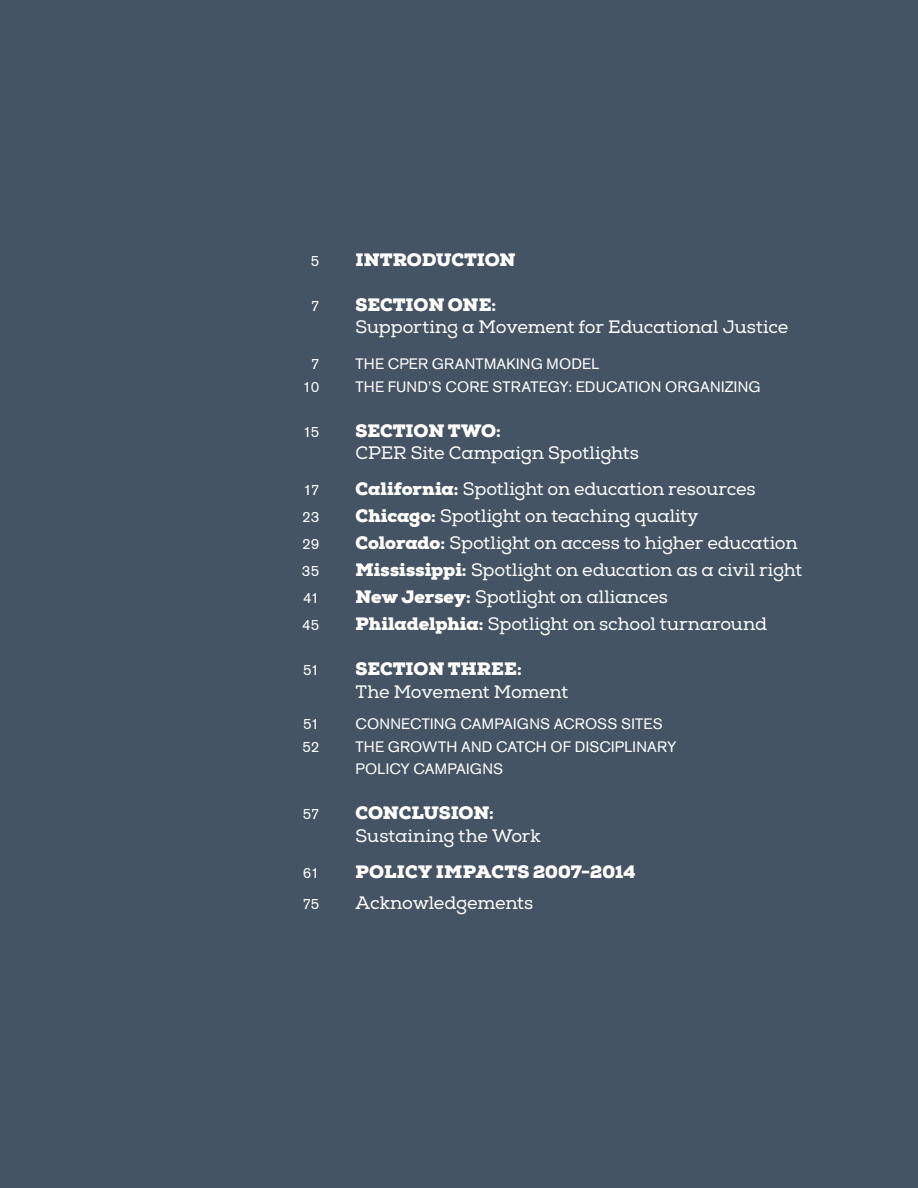
<style>
.page{position:relative;width:918px;height:1188px;background:#445464}
.page>*{position:absolute;margin:0;border:0;box-sizing:border-box;transform-origin:0 0}
.t1{font:18px "Nexa Slab";letter-spacing:-.01em;color:#fff}
.t2{font:900 18px "Nexa Slab";letter-spacing:-.005em;color:#fff}
.t3{font:15px/22.5px "Akzidenz Grotesk BE";letter-spacing:.015em;color:#fff}
.t4{font:14.85px "Akzidenz Grotesk BE";letter-spacing:-.035em;color:#fff}
.s1{font-weight:900}
</style>
<div class="page">
<p class="t4" style="left:311px;top:251px;width:10px">5</p>
<p class="t2" style="left:356px;top:248px;width:162px">INTRODUCTION</p>
<p class="t4" style="left:311px;top:296px;width:10px">7</p>
<p class="t2" style="left:356px;top:293px;width:142px">SECTION ONE:</p>
<p class="t1" style="left:356px;top:316px;width:434px">Supporting a Movement for Educational Justice</p>
<p class="t4" style="left:311px;top:355px;width:10px">7</p>
<p class="t3" style="left:356px;top:353px;width:245px">THE CPER GRANTMAKING MODEL</p>
<p class="t4" style="left:303px;top:377px;width:18px">10</p>
<p class="t3" style="left:356px;top:375px;width:407px">THE FUND’S CORE STRATEGY: EDUCATION ORGANIZING</p>
<p class="t4" style="left:303px;top:422px;width:18px">15</p>
<p class="t2" style="left:356px;top:419px;width:147px">SECTION TWO:</p>
<p class="t1" style="left:356px;top:442px;width:285px">CPER Site Campaign Spotlights</p>
<p class="t4" style="left:303px;top:481px;width:18px">17</p>
<p class="t1" style="left:355px;top:478px;width:402px"><span class="s1">California:</span> Spotlight on education resources</p>
<p class="t4" style="left:302px;top:508px;width:19px">23</p>
<p class="t1" style="left:356px;top:505px;width:344px"><span class="s1">Chicago:</span> Spotlight on teaching quality</p>
<p class="t4" style="left:302px;top:535px;width:19px">29</p>
<p class="t1" style="left:356px;top:532px;width:444px"><span class="s1">Colorado:</span> Spotlight on access to higher education</p>
<p class="t4" style="left:302px;top:562px;width:19px">35</p>
<p class="t1" style="left:356px;top:559px;width:448px"><span class="s1">Mississippi:</span> Spotlight on education as a civil right</p>
<p class="t4" style="left:303px;top:589px;width:18px">41</p>
<p class="t1" style="left:355px;top:586px;width:314px"><span class="s1">New Jersey:</span> Spotlight on alliances</p>
<p class="t4" style="left:302px;top:616px;width:19px">45</p>
<p class="t1" style="left:355px;top:613px;width:413px"><span class="s1">Philadelphia:</span> Spotlight on school turnaround</p>
<p class="t4" style="left:303px;top:661px;width:18px">51</p>
<p class="t2" style="left:355px;top:657px;width:168px">SECTION THREE:</p>
<p class="t1" style="left:355px;top:681px;width:214px">The Movement Moment</p>
<p class="t4" style="left:303px;top:715px;width:18px">51</p>
<p class="t3" style="left:355px;top:713px;width:309px">CONNECTING CAMPAIGNS ACROSS SITES</p>
<p class="t4" style="left:302px;top:737px;width:19px">52</p>
<p class="t3" style="left:355px;top:735px;width:322px">THE GROWTH AND CATCH OF DISCIPLINARY<br>POLICY CAMPAIGNS</p>
<p class="t4" style="left:303px;top:805px;width:18px">57</p>
<p class="t2" style="left:355px;top:801px;width:140px">CONCLUSION:</p>
<p class="t1" style="left:355px;top:825px;width:187px">Sustaining the Work</p>
<p class="t4" style="left:303px;top:863px;width:18px">61</p>
<p class="t2" style="left:355px;top:860px;width:282px">POLICY IMPACTS 2007-2014</p>
<p class="t4" style="left:302px;top:895px;width:19px">75</p>
<p class="t1" style="left:355px;top:892px;width:179px">Acknowledgements</p>
</div>
